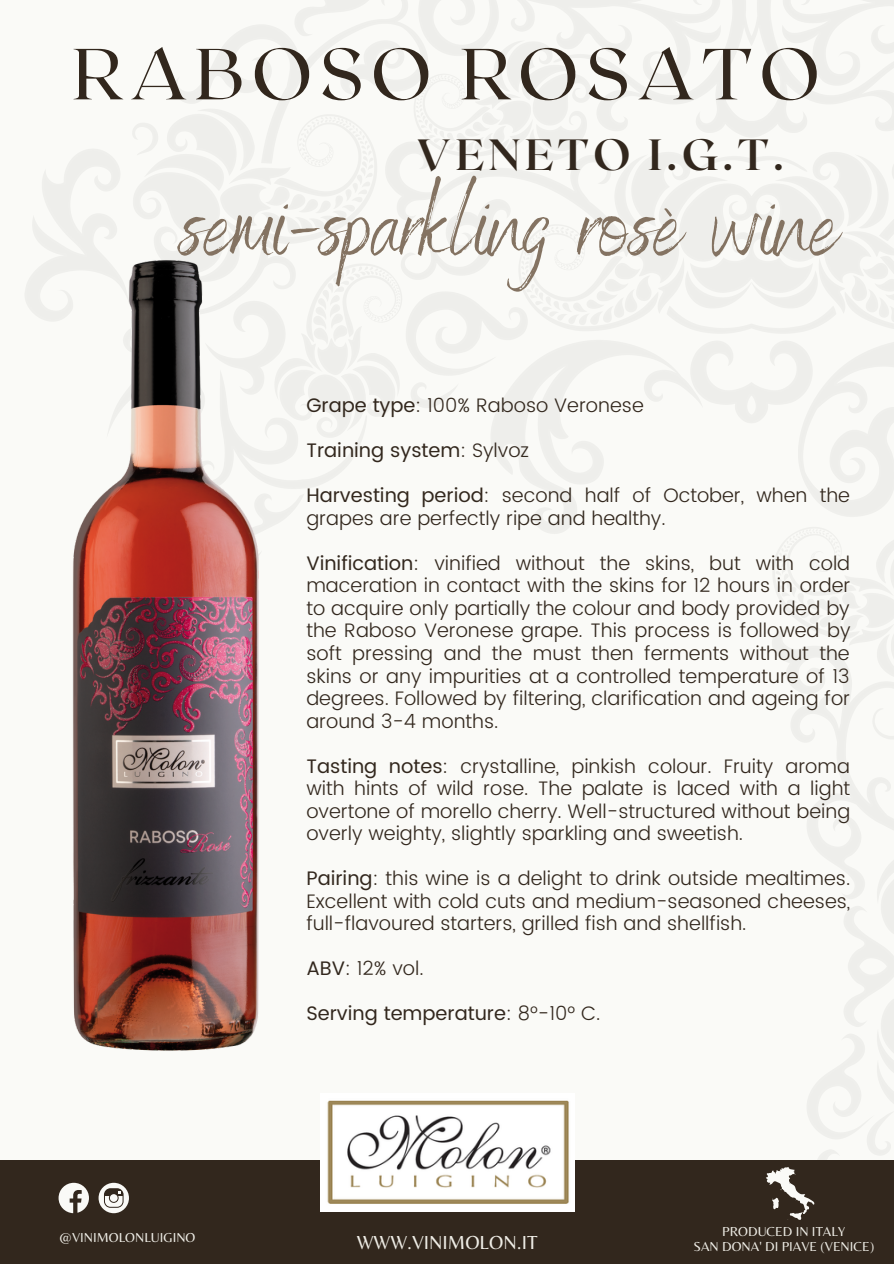
<style>
.page{position:relative;width:894px;height:1264px;background:#fff}
.page>*{position:absolute;margin:0;border:0;box-sizing:border-box;transform-origin:0 0}
.t1{font:99.15px "Benedict";color:#847362}
.t2{font:72px "Roxborough CF";letter-spacing:.1em;color:#32271d}
.t3{font:700 43.65px "Roxborough CF";letter-spacing:.1em;color:#32271d}
.t4{font:19.65px "Belleza";color:#efede6}
.t5{font:300 19.5px/22.5px "Poppins";color:#32271d;text-align:justify}
.t6{font:19.5px "Poppins";color:#32271d}
.t7{font:13.5px "Belleza";color:#efede6}
.s1{font-weight:400}
.s2{font-weight:300}
</style>
<div class="page">
<div style="left:0;top:1160px;width:893px;height:103px;background:#32271d"></div>
<img style="left:320px;top:1100px;width:254px;height:111px">
<svg style="left:766px;top:1167px;width:48px;height:52px"></svg>
<svg style="left:59px;top:1182px;width:30px;height:31px"></svg>
<svg style="left:98px;top:1182px;width:31px;height:31px"></svg>
<img style="left:62px;top:252px;width:206px;height:809px">
<p class="t2" style="left:72px;top:27px;width:748px">RABOSO ROSATO</p>
<p class="t3" style="left:417px;top:127px;width:368px">VENETO I.G.T.</p>
<p class="t1" style="left:179px;top:161px;width:661px">semi-sparkling rosè wine</p>
<p class="t7" style="left:59px;top:1228px;width:138px">@VINIMOLONLUIGINO</p>
<p class="t5" style="left:306px;top:394px;width:339px"><span class="s1">Grape type</span>: 100% Raboso Veronese</p>
<p class="t6" style="left:306px;top:439px;width:224px">Training system<span class="s2">: Sylvoz</span></p>
<p class="t5" style="left:306px;top:484px;width:545px"><span class="s1">Harvesting period</span>: second half of October, when the grapes are perfectly ripe and healthy.</p>
<p class="t5" style="left:306px;top:552px;width:545px"><span class="s1">Vinification</span>: vinified without the skins, but with cold maceration in contact with the skins for 12 hours in order to acquire only partially the colour and body provided by the Raboso Veronese grape. This process is followed by soft pressing and the must then ferments without the skins or any impurities at a controlled temperature of 13 degrees. Followed by filtering, clarification and ageing for around 3-4 months.</p>
<p class="t5" style="left:306px;top:754px;width:545px"><span class="s1">Tasting notes</span>: crystalline, pinkish colour. Fruity aroma with hints of wild rose. The palate is laced with a light overtone of morello cherry. Well-structured without being overly weighty, slightly sparkling and sweetish.</p>
<p class="t5" style="left:306px;top:867px;width:545px"><span class="s1">Pairing</span>: this wine is a delight to drink outside mealtimes.<br>Excellent with cold cuts and medium-seasoned cheeses, full-flavoured starters, grilled fish and shellfish.</p>
<p class="t5" style="left:306px;top:957px;width:119px"><span class="s1">ABV</span>: 12% vol.</p>
<p class="t6" style="left:306px;top:1002px;width:295px">Serving temperature<span class="s2">: 8°-10° C.</span></p>
<p class="t4" style="left:356px;top:1230px;width:182px">WWW.VINIMOLON.IT</p>
<p class="t7" style="left:722px;top:1223px;width:125px">PRODUCED IN ITALY</p>
<p class="t7" style="left:693px;top:1238px;width:182px">SAN DONA' DI PIAVE (VENICE)</p>
</div>
